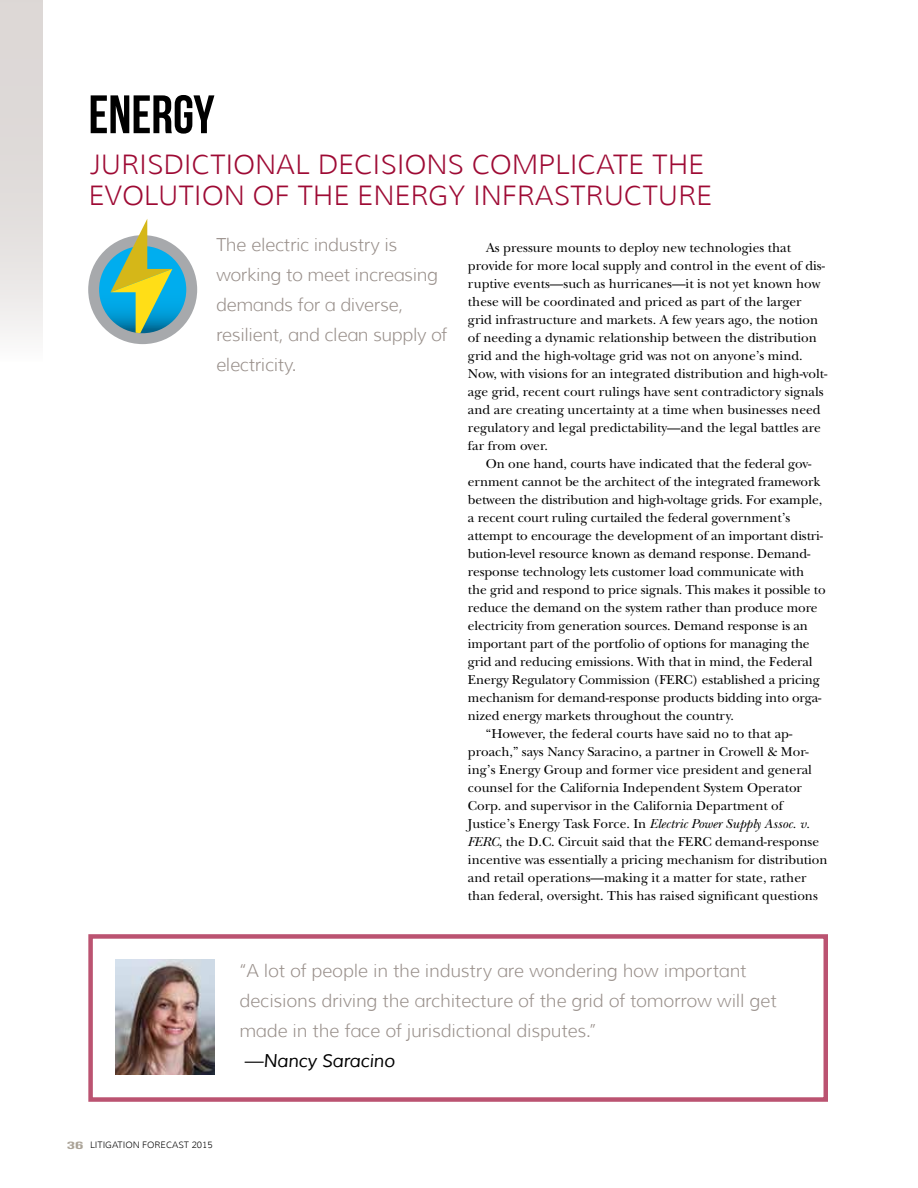
<style>
.page{position:relative;width:918px;height:1188px;background:#fff}
.page>*{position:absolute;margin:0;border:0;box-sizing:border-box;transform-origin:0 0}
.t1{font:54px "Bebas Neue";color:#000}
.t2{font:300 27px "Muli";color:#9e0a34}
.t3{font:300 18px/30px "Muli";letter-spacing:-.01em;color:#99908b}
.t4{font:italic 18px "Muli";letter-spacing:-.01em;color:#000}
.t5{font:13.5px/18px "New Baskerville";color:#000}
.t6{font:300 9px "Muli";color:#000}
.s1{font-style:italic}
.s2{font-family:"Bebas Neue";font-weight:400;font-size:10.5px;color:#aaa397}
</style>
<div class="page">
<div style="left:0;top:0;width:43px;height:362px;background:linear-gradient(to bottom,#d6d0ce,#f2f0f0)"></div>
<svg style="left:88px;top:219px;width:109px;height:125px"></svg>
<img style="left:116px;top:960px;width:99px;height:115px">
<h1 class="t1" style="left:88px;top:85px;width:128px">ENERGY</h1>
<h2 class="t2" style="left:88px;top:148px;width:17px">Jurisdictional</h2>
<h2 class="t2" style="left:318px;top:148px;width:37px">Decisions</h2>
<h2 class="t2" style="left:472px;top:148px;width:36px">Complicate</h2>
<h2 class="t2" style="left:652px;top:148px;width:18px">the</h2>
<h2 class="t2" style="left:88px;top:179px;width:35px">Evolution</h2>
<h2 class="t2" style="left:253px;top:179px;width:63px">of the</h2>
<h2 class="t2" style="left:357px;top:179px;width:35px">Energy</h2>
<h2 class="t2" style="left:473px;top:179px;width:27px">Infrastructure</h2>
<h3 class="t3" style="left:216px;top:230px;width:233px">The electric industry is working to meet increasing demands for a diverse, resilient, and clean supply of electricity.</h3>
<p class="t5" style="left:468px;top:239px;width:361px;text-indent:18px">As pressure mounts to deploy new technologies that provide for more local supply and control in the event of dis&shy;ruptive events—such as hurricanes—it is not yet known how these will be coordinated and priced as part of the larger grid infrastructure and markets. A few years ago, the notion of needing a dynamic relationship between the distribution grid and the high-voltage grid was not on anyone’s mind.<br>Now, with visions for an integrated distribution and high-volt&shy;age grid, recent court rulings have sent contradictory signals and are creating uncertainty at a time when businesses need regulatory and legal predictability—and the legal battles are far from over.</p>
<p class="t5" style="left:486px;top:455px;width:327px">On one hand, courts have indicated that the federal gov-</p>
<p class="t5" style="left:468px;top:473px;width:354px">ernment cannot be the architect of the integrated framework</p>
<p class="t5" style="left:468px;top:491px;width:356px">between the distribution and high-voltage grids. For example,</p>
<p class="t5" style="left:468px;top:509px;width:324px">a recent court ruling curtailed the federal government’s</p>
<p class="t5" style="left:468px;top:527px;width:357px">attempt to encourage the development of an important distri-</p>
<p class="t5" style="left:468px;top:545px;width:344px">bution-level resource known as demand response. Demand-</p>
<p class="t5" style="left:468px;top:563px;width:338px">response technology lets customer load communicate with</p>
<p class="t5" style="left:468px;top:581px;width:359px">the grid and respond to price signals. This makes it possible to</p>
<p class="t5" style="left:468px;top:599px;width:351px">reduce the demand on the system rather than produce more</p>
<p class="t5" style="left:468px;top:617px;width:341px">electricity from generation sources. Demand response is an</p>
<p class="t5" style="left:468px;top:635px;width:343px">important part of the portfolio of options for managing the</p>
<p class="t5" style="left:468px;top:653px;width:346px">grid and reducing emissions. With that in mind, the Federal</p>
<p class="t5" style="left:468px;top:671px;width:353px">Energy Regulatory Commission (FERC) established a pricing</p>
<p class="t5" style="left:468px;top:689px;width:355px">mechanism for demand-response products bidding into orga-</p>
<p class="t5" style="left:468px;top:707px;width:267px">nized energy markets throughout the country.</p>
<p class="t5" style="left:486px;top:725px;width:308px">“However, the federal courts have said no to that ap-</p>
<p class="t5" style="left:468px;top:743px;width:342px">proach,” says Nancy Saracino, a partner in Crowell &amp; Mor-</p>
<p class="t5" style="left:468px;top:761px;width:346px">ing’s Energy Group and former vice president and general</p>
<p class="t5" style="left:468px;top:779px;width:336px">counsel for the California Independent System Operator</p>
<p class="t5" style="left:468px;top:797px;width:317px">Corp. and supervisor in the California Department of</p>
<p class="t5" style="left:468px;top:815px;width:343px">Justice’s Energy Task Force. In <span class="s1">Electric Power Supply Assoc. v.</span></p>
<p class="t5" style="left:468px;top:833px;width:353px"><span class="s1">FERC</span>, the D.C. Circuit said that the FERC demand-response</p>
<p class="t5" style="left:468px;top:851px;width:361px">incentive was essentially a pricing mechanism for distribution</p>
<p class="t5" style="left:468px;top:869px;width:340px">and retail operations—making it a matter for state, rather</p>
<p class="t5" style="left:468px;top:887px;width:351px">than federal, oversight. This has raised significant questions</p>
<p class="t6" style="left:67px;top:1140px;width:147px"><span class="s2">36</span> Litigation Forecast 2015</p>
<h3 class="t3" style="left:239px;top:956px;width:539px">“A lot of people in the industry are wondering how important decisions driving the architecture of the grid of tomorrow will get made in the face of jurisdictional disputes.”</h3>
<h3 class="t4" style="left:245px;top:1050px;width:152px">—Nancy Saracino</h3>
</div>
